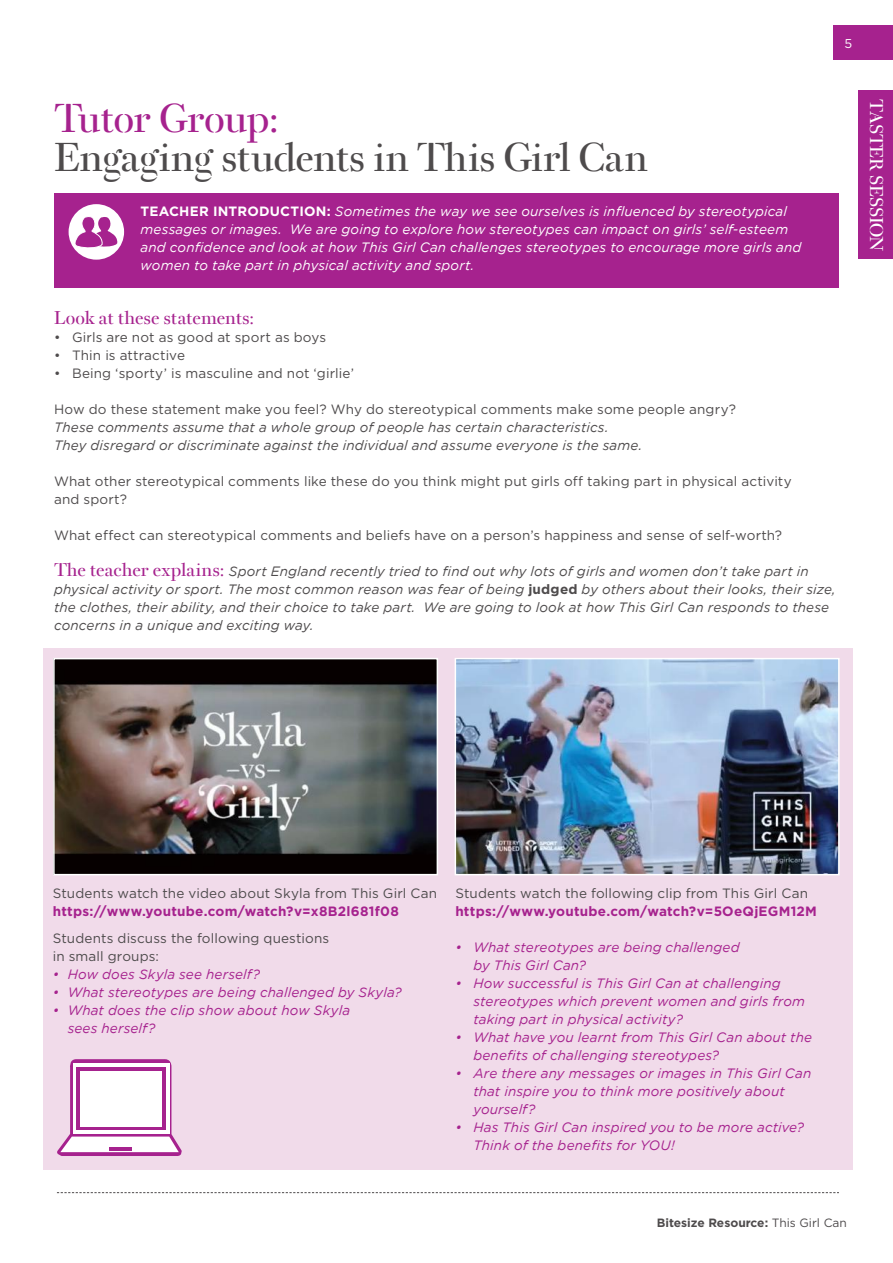
<style>
.page{position:relative;width:893px;height:1263px;background:#fff}
.page>*{position:absolute;margin:0;border:0;box-sizing:border-box;transform-origin:0 0}
.t1{font:36px "Bery Roman";letter-spacing:-.02em;color:#4e4b4c}
.t2{font:36px "Bery Roman";letter-spacing:-.035em;color:#a6228e}
.t3{font:16.5px "Bery Roman";letter-spacing:-.005em;color:#a6228e}
.t4{font:16.5px "Bery Roman";color:#fff}
.t5{font:italic 13.5px/18px "Gotham";letter-spacing:.01em;color:#a6228e}
.t6{font:13.5px/18px "Gotham Pro";letter-spacing:.01em;color:#4e4b4c}
.t7{font:italic 13.5px/18px "Gotham";letter-spacing:.01em;color:#4e4b4c}
.t8{font:italic 13.5px/18px "Gotham";letter-spacing:.01em;color:#fff}
.t9{font:700 13.5px "Gotham Pro";letter-spacing:.015em;color:#a6228e}
.t10{font:12.75px "Gotham Pro";color:#fff}
.t11{font:700 12px "Gotham Pro";color:#4e4b4c}
.s1{font-family:"Gotham Pro";font-weight:700;font-style:normal}
.s2{font-family:"Bery Roman";font-style:normal;font-size:16.5px;color:#a6228e}
.s3{font-weight:400}
</style>
<div class="page">
<div style="left:833px;top:25px;width:60px;height:34px;background:#a6228e"></div>
<svg style="left:57px;top:1192px;width:782px;height:1px"></svg>
<div style="left:54px;top:194px;width:785px;height:94px;background:#a6228e"></div>
<div style="left:859px;top:90px;width:34px;height:168px;background:#a6228e"></div>
<div style="left:43px;top:648px;width:809px;height:521px;background:#f1dbea"></div>
<img style="left:56px;top:661px;width:379px;height:211px">
<div style="left:53px;top:658px;width:385px;height:217px;border:2px solid #fff"></div>
<img style="left:458px;top:661px;width:379px;height:211px">
<div style="left:455px;top:658px;width:385px;height:217px;border:2px solid #fff"></div>
<svg style="left:57px;top:1059px;width:125px;height:97px"></svg>
<hr style="left:109px;top:1147px;width:22px;height:3px;background:#a6228e">
<div style="left:73px;top:1063px;width:96px;height:71px;background:#fff"></div>
<div style="left:76px;top:1067px;width:90px;height:63px;background:#a6228e"></div>
<div style="left:80px;top:1071px;width:82px;height:55px;background:#fff"></div>
<div style="left:69px;top:204px;width:55px;height:56px;background:#fff;border-radius:50%"></div>
<svg style="left:74px;top:216px;width:44px;height:33px"></svg>
<p class="t10" style="left:844px;top:36px;width:9px">5</p>
<h1 class="t2" style="left:54px;top:94px;width:227px">Tutor Group:</h1>
<h1 class="t1" style="left:54px;top:133px;width:596px">Engaging students in This Girl Can</h1>
<p class="t8" style="left:141px;top:202px;width:662px"><span class="s1">TEACHER INTRODUCTION:</span> Sometimes the way we see ourselves is influenced by stereotypical messages or images. We are going to explore how stereotypes can impact on girls’ self-esteem and confidence and look at how This Girl Can challenges stereotypes to encourage more girls and women to take part in physical activity and sport.</p>
<p class="t3" style="left:54px;top:307px;width:202px">Look at these statements:</p>
<p class="t6" style="left:54px;top:328px;width:274px">• Girls are not as good at sport as boys</p>
<p class="t6" style="left:54px;top:346px;width:133px">• Thin is attractive</p>
<p class="t6" style="left:54px;top:364px;width:302px">• Being ‘sporty’ is masculine and not ‘girlie’</p>
<p class="t6" style="left:54px;top:400px;width:683px">How do these statement make you feel? Why do stereotypical comments make some people angry?</p>
<p class="t7" style="left:54px;top:418px;width:590px">These comments assume that a whole group of people has certain characteristics.<br>They disregard or discriminate against the individual and assume everyone is the same.</p>
<p class="t6" style="left:54px;top:472px;width:739px">What other stereotypical comments like these do you think might put girls off taking part in physical activity and sport?</p>
<p class="t6" style="left:54px;top:526px;width:730px">What effect can stereotypical comments and beliefs have on a person’s happiness and sense of self-worth?</p>
<p class="t7" style="left:54px;top:562px;width:783px"><span class="s2">The teacher explains:</span> Sport England recently tried to find out why lots of girls and women don’t take part in physical activity or sport. The most common reason was fear of being <span class="s1">judged</span> by others about their looks, their size, the clothes, their ability, and their choice to take part. We are going to look at how This Girl Can responds to these concerns in a unique and exciting way.</p>
<p class="t4" style="left:887px;top:99px;width:155px;rotate:90deg">taster session</p>
<p class="t6" style="left:53px;top:884px;width:386px">Students watch the video about Skyla from This Girl Can</p>
<p class="t9" style="left:53px;top:904px;width:348px">https://www.youtube.com/watch?v=x8B2l681f08</p>
<p class="t6" style="left:53px;top:929px;width:278px">Students discuss the following questions in small groups:</p>
<p class="t5" style="left:53px;top:965px;width:209px">• How does Skyla see herself?</p>
<p class="t5" style="left:53px;top:983px;width:350px">• What stereotypes are being challenged by Skyla?</p>
<p class="t5" style="left:68px;top:1001px;width:284px;text-indent:-15px">• What does the clip show about how Skyla sees herself?</p>
<p class="t6" style="left:455px;top:884px;width:354px">Students watch the following clip from This Girl Can</p>
<p class="t9" style="left:455px;top:903px;width:363px">https://www.youtube.com/watch?v=5OeQjEGM12M</p>
<p class="t5" style="left:473px;top:938px;width:268px;text-indent:-18px">• What stereotypes are being challenged by This Girl Can?</p>
<p class="t5" style="left:473px;top:974px;width:333px;text-indent:-18px">• How successful is This Girl Can at challenging stereotypes which prevent women and girls from taking part in physical activity?</p>
<p class="t5" style="left:473px;top:1028px;width:340px;text-indent:-18px">• What have you learnt from This Girl Can about the benefits of challenging stereotypes?</p>
<p class="t5" style="left:473px;top:1064px;width:339px;text-indent:-18px">• Are there any messages or images in This Girl Can that inspire you to think more positively about yourself?</p>
<p class="t5" style="left:473px;top:1118px;width:332px;text-indent:-18px">• Has This Girl Can inspired you to be more active?<br>Think of the benefits for YOU!</p>
<p class="t11" style="left:657px;top:1215px;width:192px">Bitesize Resource: <span class="s3">This Girl Can</span></p>
</div>
